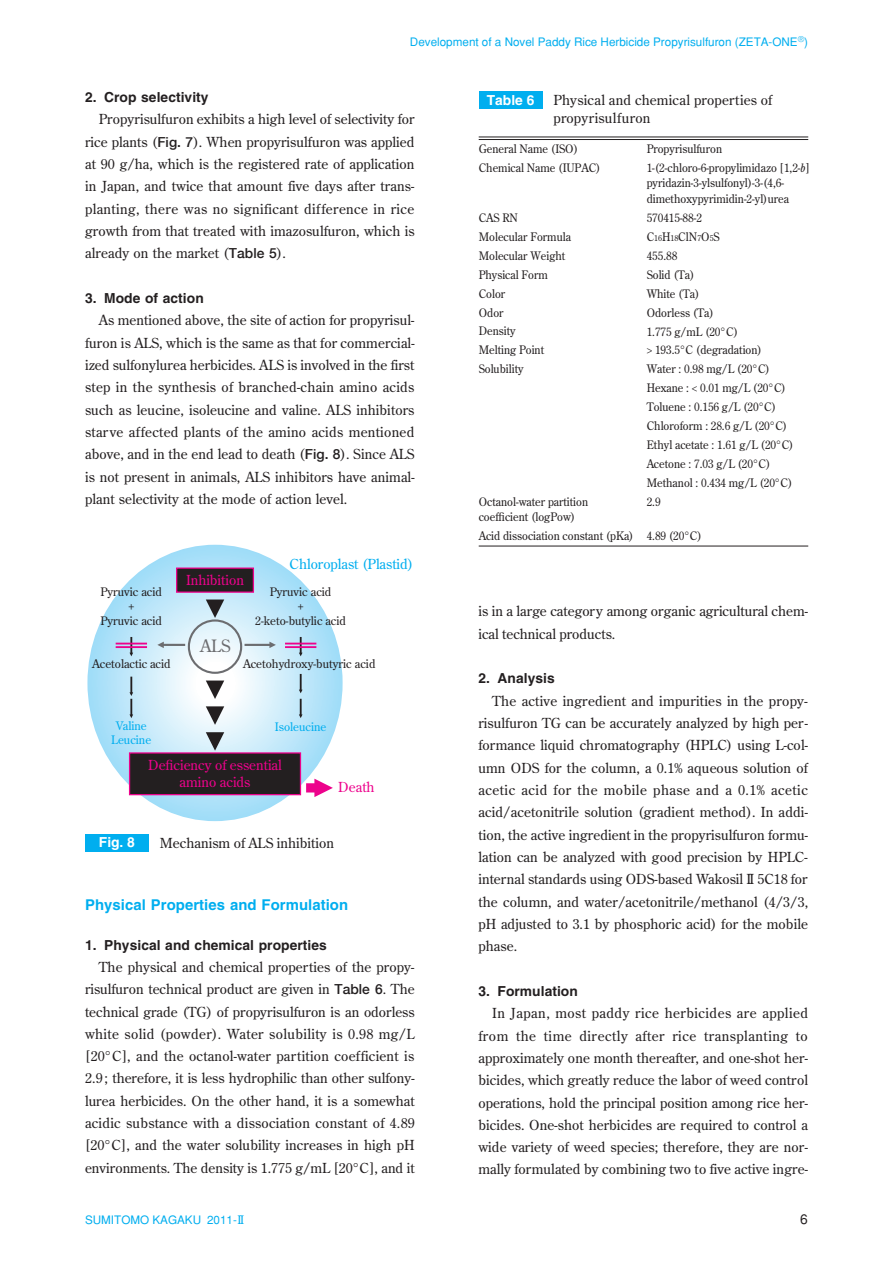
<style>
.page{position:relative;width:893px;height:1263px;background:#fff}
.page>*{position:absolute;margin:0;border:0;box-sizing:border-box;transform-origin:0 0}
.t1{font:16.95px "Century Old Style Std";color:#6c6d70}
.t2{font:700 14.85px "Helvetica";letter-spacing:.005em;color:#00aeef}
.t3{font:13.8px/22.4px "Century Old Style Std";letter-spacing:.005em;color:#231f20;text-align:justify}
.t4{font:700 13.8px "Helvetica";letter-spacing:.005em;color:#231f20}
.t5{font:13.8px/16.6px "Century Old Style Std";color:#ed028c;text-align:center}
.t6{font:13.8px "Century Old Style Std";color:#00aeef}
.t7{font:700 13.8px "Helvetica";color:#fff}
.t8{font:13.8px "Helvetica";color:#231f20}
.t9{font:11.7px/18.9px "Century Old Style Std";color:#231f20;scale:.95 1}
.t10{font:11.7px/14.7px "Century Old Style Std";color:#231f20;text-align:center}
.t11{font:11.7px "Helvetica";color:#00aeef}
.t12{font:11.7px/13.8px "Century Old Style Std";color:#00aeef;text-align:center}
.s1{font-family:"Helvetica Neue";font-weight:500}
.s2{font-style:italic}
.s3{font-size:8.25px}
.s4{font-family:"Century Old Style Std"}
</style>
<div class="page">
<div style="left:85px;top:834px;width:64px;height:17px;background:#00aeef"></div>
<svg style="left:87px;top:545px;width:256px;height:276px"></svg>
<div style="left:188px;top:619px;width:54px;height:55px;border:2px solid #6c6d70;border-radius:50%"></div>
<svg style="left:245px;top:642px;width:31px;height:6px"></svg>
<svg style="left:157px;top:642px;width:28px;height:6px"></svg>
<div style="left:130px;top:753px;width:170px;height:42px;background:#231f20"></div>
<div style="left:129px;top:752px;width:172px;height:43px;border:1px solid #ed028c"></div>
<div style="left:177px;top:568px;width:76px;height:24px;background:#231f20"></div>
<div style="left:176px;top:567px;width:78px;height:26px;border:1px solid #ed028c"></div>
<svg style="left:129px;top:677px;width:4px;height:41px"></svg>
<svg style="left:299px;top:674px;width:4px;height:19px"></svg>
<svg style="left:299px;top:699px;width:4px;height:19px"></svg>
<svg style="left:206px;top:599px;width:18px;height:19px"></svg>
<svg style="left:206px;top:680px;width:18px;height:19px"></svg>
<svg style="left:206px;top:706px;width:18px;height:19px"></svg>
<svg style="left:206px;top:732px;width:18px;height:19px"></svg>
<svg style="left:306px;top:779px;width:27px;height:18px"></svg>
<svg style="left:117px;top:637px;width:29px;height:19px"></svg>
<svg style="left:286px;top:637px;width:29px;height:19px"></svg>
<div style="left:479px;top:92px;width:63px;height:17px;background:#00aeef"></div>
<hr style="left:479px;top:546px;width:329px;height:1px;background:#231f20">
<hr style="left:479px;top:139px;width:329px;height:1px;background:#231f20">
<hr style="left:479px;top:137px;width:329px;height:1px;background:#231f20">
<p class="t11" style="left:410px;top:37px;width:399px">Development of a Novel Paddy Rice Herbicide Propyrisulfuron (ZETA-ONE<sup>®</sup>)</p>
<p class="t4" style="left:85px;top:92px;width:125px">2. Crop selectivity</p>
<p class="t3" style="left:85px;top:109px;width:331px;text-indent:14px">Propyrisulfuron exhibits a high level of selectivity for rice plants (<span class="s1">Fig. 7</span>). When propyrisulfuron was applied at 90 g/ha, which is the registered rate of application in Japan, and twice that amount five days after trans&shy;planting, there was no significant difference in rice growth from that treated with imazosulfuron, which is already on the market (<span class="s1">Table 5</span>).</p>
<p class="t4" style="left:85px;top:293px;width:120px">3. Mode of action</p>
<p class="t3" style="left:85px;top:310px;width:331px;text-indent:14px">As mentioned above, the site of action for propyrisul&shy;furon is ALS, which is the same as that for commercial&shy;ized sulfonylurea herbicides. ALS is involved in the first step in the synthesis of branched-chain amino acids such as leucine, isoleucine and valine. ALS inhibitors starve affected plants of the amino acids mentioned above, and in the end lead to death (<span class="s1">Fig. 8</span>). Since ALS is not present in animals, ALS inhibitors have animal&shy;plant selectivity at the mode of action level.</p>
<p class="t6" style="left:290px;top:557px;width:125px">Chloroplast (Plastid)</p>
<p class="t5" style="left:186px;top:573px;width:59px">Inhibition</p>
<p class="t10" style="left:100px;top:585px;width:63px">Pyruvic acid +<br>Pyruvic acid</p>
<p class="t10" style="left:255px;top:585px;width:92px">Pyruvic acid<br>+<br>2-keto-butylic acid</p>
<p class="t10" style="left:243px;top:657px;width:134px">Acetohydroxy-butyric acid</p>
<p class="t1" style="left:200px;top:638px;width:32px">ALS</p>
<p class="t10" style="left:92px;top:657px;width:80px">Acetolactic acid</p>
<p class="t12" style="left:111px;top:720px;width:42px">Valine<br>Leucine</p>
<p class="t12" style="left:275px;top:721px;width:53px">Isoleucine</p>
<p class="t5" style="left:148px;top:758px;width:135px">Deficiency of essential amino acids</p>
<p class="t5" style="left:338px;top:779px;width:38px">Death</p>
<p class="t7" style="left:99px;top:837px;width:38px">Fig. 8</p>
<p class="t3" style="left:160px;top:832px;width:176px">Mechanism of ALS inhibition</p>
<p class="t2" style="left:85px;top:899px;width:265px">Physical Properties and Formulation</p>
<p class="t4" style="left:85px;top:940px;width:243px">1. Physical and chemical properties</p>
<p class="t3" style="left:85px;top:956px;width:331px;text-indent:14px">The physical and chemical properties of the propy&shy;risulfuron technical product are given in <span class="s1">Table 6</span>. The technical grade (TG) of propyrisulfuron is an odorless white solid (powder). Water solubility is 0.98 mg/L [20°C], and the octanol-water partition coefficient is 2.9 ; therefore, it is less hydrophilic than other sulfony&shy;lurea herbicides. On the other hand, it is a somewhat acidic substance with a dissociation constant of 4.89 [20°C], and the water solubility increases in high pH environments. The density is 1.775 g/mL [20°C], and it</p>
<p class="t7" style="left:487px;top:95px;width:49px">Table 6</p>
<p class="t3" style="left:553px;top:92px;width:220px;line-height:18.1px">Physical and chemical properties of propyrisulfuron</p>
<p class="t9" style="left:647px;top:140px;width:173px">Propyrisulfuron<br>1-(2-chloro-6-propylimidazo [1,2-<span class="s2">b</span>]</p>
<p class="t9" style="left:647px;top:176px;width:151px;line-height:15.8px">pyridazin-3-ylsulfonyl)-3-(4,6- dimethoxypyrimidin-2-yl)urea</p>
<p class="t9" style="left:647px;top:209px;width:156px">570415-88-2<br>C<span class="s3">16</span>H<span class="s3">18</span>ClN<span class="s3">7</span>O<span class="s3">5</span>S<br>455.88<br>Solid (Ta)<br>White (Ta)<br>Odorless (Ta)<br>1.775 g/mL (20°C)<br>&gt; 193.5°C (degradation)<br>Water : 0.98 mg/L (20°C)<br>Hexane : &lt; 0.01 mg/L (20°C)<br>Toluene : 0.156 g/L (20°C)<br>Chloroform : 28.6 g/L (20°C)<br>Ethyl acetate : 1.61 g/L (20°C)<br>Acetone : 7.03 g/L (20°C)<br>Methanol : 0.434 mg/L (20°C)<br>2.9</p>
<p class="t9" style="left:647px;top:527px;width:60px">4.89 (20°C)</p>
<p class="t9" style="left:479px;top:140px;width:130px">General Name (ISO)<br>Chemical Name (IUPAC)</p>
<p class="t9" style="left:479px;top:209px;width:99px">CAS RN<br>Molecular Formula<br>Molecular Weight<br>Physical Form<br>Color<br>Odor<br>Density<br>Melting Point<br>Solubility</p>
<p class="t9" style="left:479px;top:494px;width:117px;line-height:15.8px">Octanol-water partition coefficient (logPow)</p>
<p class="t9" style="left:479px;top:527px;width:165px">Acid dissociation constant (pKa)</p>
<p class="t3" style="left:478px;top:601px;width:331px">is in a large category among organic agricultural chem&shy;ical technical products.</p>
<p class="t4" style="left:478px;top:673px;width:78px">2. Analysis</p>
<p class="t3" style="left:478px;top:690px;width:331px;text-indent:14px">The active ingredient and impurities in the propy&shy;risulfuron TG can be accurately analyzed by high per&shy;formance liquid chromatography (HPLC) using L-col&shy;umn ODS for the column, a 0.1% aqueous solution of acetic acid for the mobile phase and a 0.1% acetic acid/acetonitrile solution (gradient method). In addi&shy;tion, the active ingredient in the propyrisulfuron formu&shy;lation can be analyzed with good precision by HPLC&shy;internal standards using ODS-based Wakosil II 5C18 for the column, and water/acetonitrile/methanol (4/3/3, pH adjusted to 3.1 by phosphoric acid) for the mobile phase.</p>
<p class="t4" style="left:478px;top:986px;width:101px">3. Formulation</p>
<p class="t3" style="left:478px;top:1003px;width:331px;text-indent:14px">In Japan, most paddy rice herbicides are applied from the time directly after rice transplanting to approximately one month thereafter, and one-shot her&shy;bicides, which greatly reduce the labor of weed control operations, hold the principal position among rice her&shy;bicides. One-shot herbicides are required to control a wide variety of weed species; therefore, they are nor&shy;mally formulated by combining two to five active ingre-</p>
<p class="t11" style="left:85px;top:1215px;width:161px">SUMITOMO KAGAKU 2011-<span class="s4">II</span></p>
<p class="t8" style="left:800px;top:1214px;width:9px">6</p>
</div>
